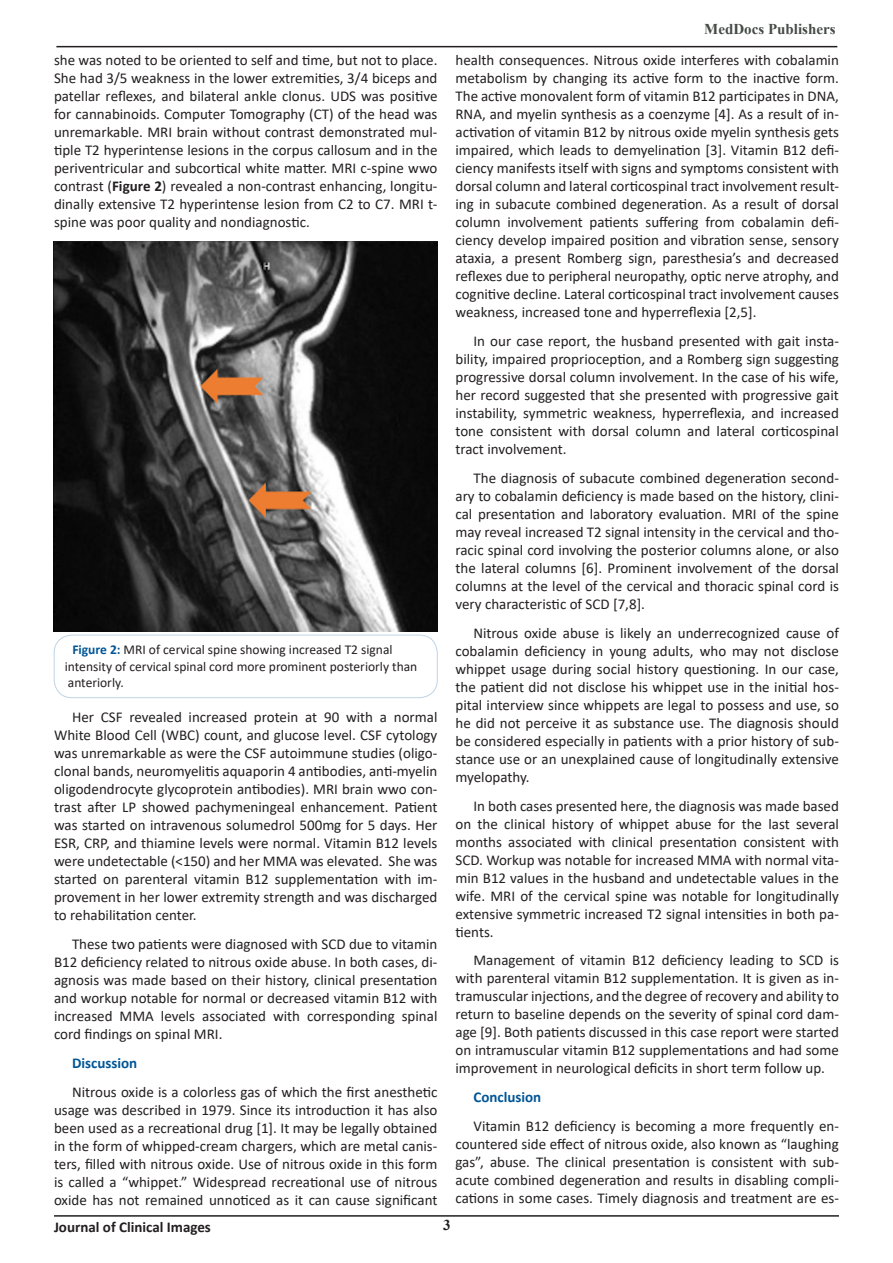
<style>
.page{position:relative;width:893px;height:1263px;background:#fff}
.page>*{position:absolute;margin:0;border:0;box-sizing:border-box;transform-origin:0 0}
.t1{font:15px/18px "Calibri";color:#231f20;text-align:justify}
.t2{font:700 15px "Calibri";color:#231f20}
.t3{font:700 15px "Calibri";color:#005596}
.t4{font:700 15px "Times New Roman";color:#464b47}
.t5{font:700 15px "Times New Roman";color:#231f20}
.t6{font:13.5px/16.5px "Calibri";color:#231f20}
.s1{font-weight:700}
.s2{font-weight:700;color:#005596}
</style>
<div class="page">
<hr style="left:56px;top:46px;width:781px;height:1px;background:#231f20">
<hr style="left:54px;top:1215px;width:785px;height:2px;background:#231f20">
<div style="left:54px;top:635px;width:383px;height:63px;border:1px solid #bfd4e5;border-radius:18px"></div>
<img style="left:54px;top:241px;width:383px;height:390px">
<p class="t1" style="left:54px;top:51px;width:385px">she was noted to be oriented to self and time, but not to place.<br>She had 3/5 weakness in the lower extremities, 3/4 biceps and patellar reflexes, and bilateral ankle clonus. UDS was positive for cannabinoids. Computer Tomography (CT) of the head was unremarkable. MRI brain without contrast demonstrated mul&shy;tiple T2 hyperintense lesions in the corpus callosum and in the periventricular and subcortical white matter. MRI c-spine wwo contrast (<span class="s1">Figure 2</span>) revealed a non-contrast enhancing, longitu&shy;dinally extensive T2 hyperintense lesion from C2 to C7. MRI t&shy;spine was poor quality and nondiagnostic.</p>
<p class="t6" style="left:65px;top:641px;width:354px;text-indent:8px"><span class="s2">Figure 2:</span> MRI of cervical spine showing increased T2 signal intensity of cervical spinal cord more prominent posteriorly than anteriorly.</p>
<p class="t1" style="left:54px;top:708px;width:385px;text-indent:18px">Her CSF revealed increased protein at 90 with a normal White Blood Cell (WBC) count, and glucose level. CSF cytology was unremarkable as were the CSF autoimmune studies (oligo&shy;clonal bands, neuromyelitis aquaporin 4 antibodies, anti-myelin oligodendrocyte glycoprotein antibodies). MRI brain wwo con&shy;trast after LP showed pachymeningeal enhancement. Patient was started on intravenous solumedrol 500mg for 5 days. Her ESR, CRP, and thiamine levels were normal. Vitamin B12 levels were undetectable (&lt;150) and her MMA was elevated. She was started on parenteral vitamin B12 supplementation with im&shy;provement in her lower extremity strength and was discharged to rehabilitation center.</p>
<p class="t1" style="left:54px;top:935px;width:385px;text-indent:18px">These two patients were diagnosed with SCD due to vitamin B12 deficiency related to nitrous oxide abuse. In both cases, di&shy;agnosis was made based on their history, clinical presentation and workup notable for normal or decreased vitamin B12 with increased MMA levels associated with corresponding spinal cord findings on spinal MRI.</p>
<p class="t3" style="left:72px;top:1052px;width:67px">Discussion</p>
<p class="t1" style="left:54px;top:1082px;width:385px;text-indent:18px">Nitrous oxide is a colorless gas of which the first anesthetic usage was described in 1979. Since its introduction it has also been used as a recreational drug [1]. It may be legally obtained in the form of whipped-cream chargers, which are metal canis&shy;ters, filled with nitrous oxide. Use of nitrous oxide in this form is called a “whippet.” Widespread recreational use of nitrous oxide has not remained unnoticed as it can cause significant</p>
<p class="t4" style="left:704px;top:19px;width:133px">MedDocs Publishers</p>
<p class="t1" style="left:455px;top:51px;width:385px">health consequences. Nitrous oxide interferes with cobalamin metabolism by changing its active form to the inactive form.<br>The active monovalent form of vitamin B12 participates in DNA, RNA, and myelin synthesis as a coenzyme [4]. As a result of in&shy;activation of vitamin B12 by nitrous oxide myelin synthesis gets impaired, which leads to demyelination [3]. Vitamin B12 defi&shy;ciency manifests itself with signs and symptoms consistent with dorsal column and lateral corticospinal tract involvement result&shy;ing in subacute combined degeneration. As a result of dorsal column involvement patients suffering from cobalamin defi&shy;ciency develop impaired position and vibration sense, sensory ataxia, a present Romberg sign, paresthesia’s and decreased reflexes due to peripheral neuropathy, optic nerve atrophy, and cognitive decline. Lateral corticospinal tract involvement causes weakness, increased tone and hyperreflexia [2,5].</p>
<p class="t1" style="left:455px;top:332px;width:385px;text-indent:18px">In our case report, the husband presented with gait insta&shy;bility, impaired proprioception, and a Romberg sign suggesting progressive dorsal column involvement. In the case of his wife, her record suggested that she presented with progressive gait instability, symmetric weakness, hyperreflexia, and increased tone consistent with dorsal column and lateral corticospinal tract involvement.</p>
<p class="t1" style="left:455px;top:468px;width:385px;text-indent:18px">The diagnosis of subacute combined degeneration second&shy;ary to cobalamin deficiency is made based on the history, clini&shy;cal presentation and laboratory evaluation. MRI of the spine may reveal increased T2 signal intensity in the cervical and tho&shy;racic spinal cord involving the posterior columns alone, or also the lateral columns [6]. Prominent involvement of the dorsal columns at the level of the cervical and thoracic spinal cord is very characteristic of SCD [7,8].</p>
<p class="t1" style="left:455px;top:623px;width:385px;text-indent:18px">Nitrous oxide abuse is likely an underrecognized cause of cobalamin deficiency in young adults, who may not disclose whippet usage during social history questioning. In our case, the patient did not disclose his whippet use in the initial hos&shy;pital interview since whippets are legal to possess and use, so he did not perceive it as substance use. The diagnosis should be considered especially in patients with a prior history of sub&shy;stance use or an unexplained cause of longitudinally extensive myelopathy.</p>
<p class="t1" style="left:455px;top:796px;width:385px;text-indent:18px">In both cases presented here, the diagnosis was made based on the clinical history of whippet abuse for the last several months associated with clinical presentation consistent with SCD. Workup was notable for increased MMA with normal vita&shy;min B12 values in the husband and undetectable values in the wife. MRI of the cervical spine was notable for longitudinally extensive symmetric increased T2 signal intensities in both pa&shy;tients.</p>
<p class="t1" style="left:455px;top:951px;width:385px;text-indent:18px">Management of vitamin B12 deficiency leading to SCD is with parenteral vitamin B12 supplementation. It is given as in&shy;tramuscular injections, and the degree of recovery and ability to return to baseline depends on the severity of spinal cord dam&shy;age [9]. Both patients discussed in this case report were started on intramuscular vitamin B12 supplementations and had some improvement in neurological deficits in short term follow up.</p>
<p class="t3" style="left:473px;top:1086px;width:69px">Conclusion</p>
<p class="t1" style="left:455px;top:1116px;width:385px;text-indent:18px">Vitamin B12 deficiency is becoming a more frequently en&shy;countered side effect of nitrous oxide, also known as “laughing gas”, abuse. The clinical presentation is consistent with sub&shy;acute combined degeneration and results in disabling compli&shy;cations in some cases. Timely diagnosis and treatment are es-</p>
<p class="t2" style="left:54px;top:1216px;width:158px">Journal of Clinical Images</p>
<p class="t5" style="left:443px;top:1214px;width:9px">3</p>
</div>
